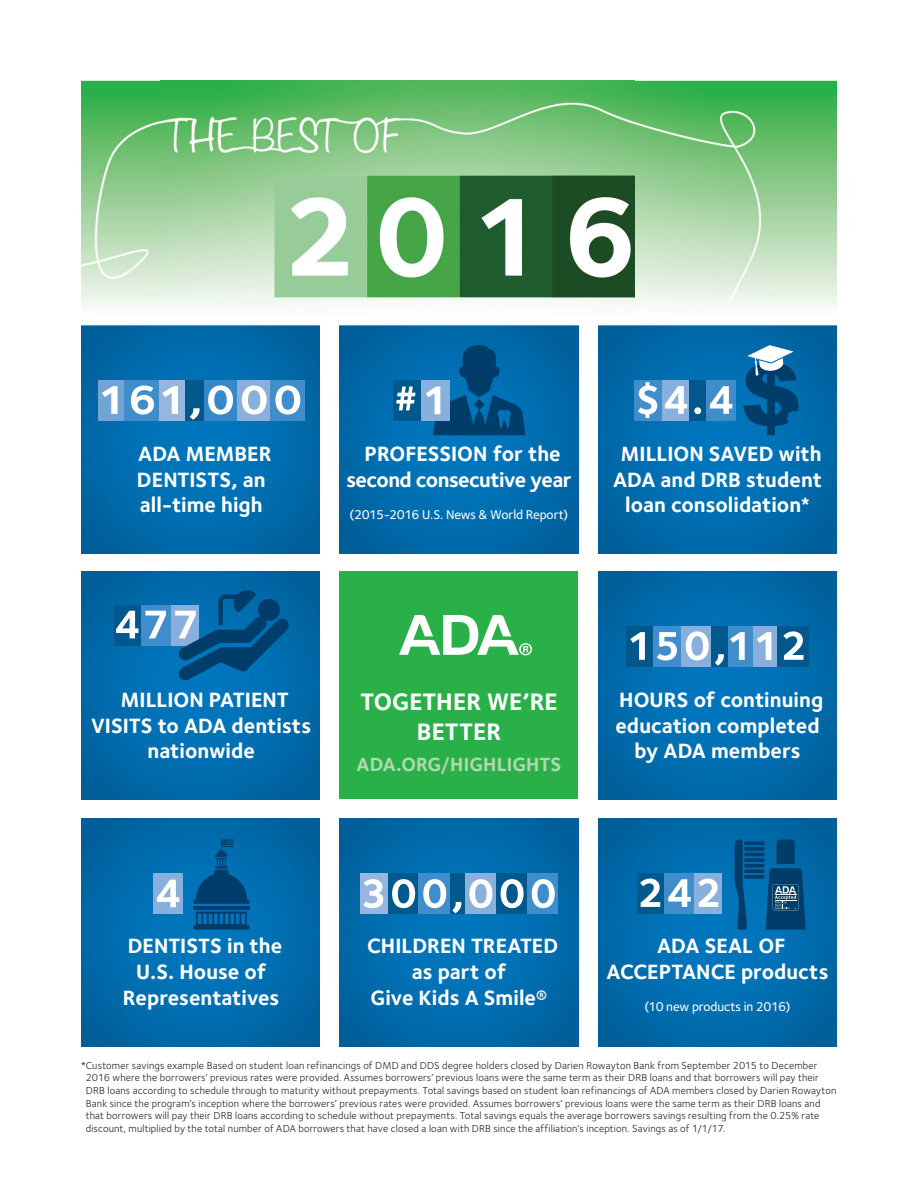
<style>
.page{position:relative;width:918px;height:1188px;background:#fff}
.page>*{position:absolute;margin:0;border:0;box-sizing:border-box;transform-origin:0 0}
.t1{font:700 24.75px/29.7px "Foundry Sterling";letter-spacing:.005em;color:#fff;text-align:center}
.t2{font:700 21.45px/25.7px "Foundry Sterling";color:#fff;text-align:center}
.t3{font:700 21.45px/25.7px "Foundry Sterling";letter-spacing:-.02em;color:#fff;text-align:center}
.t4{font:700 19.8px "Foundry Sterling";color:#b0d8ad}
.t5{font:500 13.2px "Foundry Sterling";letter-spacing:-.01em;color:#fff}
.t6{font:10.5px/12.6px "Foundry Sterling";letter-spacing:.015em;color:#231f20}
</style>
<div class="page">
<svg style="left:82px;top:325px;width:238px;height:228px;background:#006aab"></svg>
<svg style="left:82px;top:571px;width:238px;height:228px;background:#0069aa"></svg>
<svg style="left:82px;top:819px;width:238px;height:228px;background:#006aab"></svg>
<svg style="left:340px;top:325px;width:238px;height:228px;background:#006aaa"></svg>
<svg style="left:340px;top:819px;width:238px;height:228px;background:#006aab"></svg>
<svg style="left:598px;top:325px;width:239px;height:228px;background:#006aab"></svg>
<svg style="left:598px;top:571px;width:239px;height:228px;background:#006aab"></svg>
<div style="left:340px;top:571px;width:238px;height:228px;background:#2ab049"></div>
<svg style="left:598px;top:819px;width:239px;height:228px;background:#006aab"></svg>
<img style="left:160px;top:80px;width:474px;height:234px">
<img style="left:81px;top:81px;width:756px;height:222px">
<svg style="left:399px;top:615px;width:133px;height:40px"></svg>
<div style="left:98px;top:380px;width:27px;height:41px;background:#73a4d6"></div>
<div style="left:125px;top:380px;width:34px;height:41px;background:#3f8dcb"></div>
<div style="left:159px;top:380px;width:26px;height:41px;background:#95b6df"></div>
<div style="left:185px;top:380px;width:20px;height:41px;background:#00588d"></div>
<div style="left:205px;top:380px;width:32px;height:40px;background:#3589c9"></div>
<div style="left:237px;top:380px;width:33px;height:40px;background:#89b0dc"></div>
<div style="left:270px;top:380px;width:35px;height:40px;background:#3f8dcb"></div>
<svg style="left:102px;top:385px;width:198px;height:35px"></svg>
<div style="left:626px;top:626px;width:28px;height:41px;background:#00588d"></div>
<div style="left:653px;top:626px;width:28px;height:41px;background:#3f8dcb"></div>
<div style="left:681px;top:626px;width:31px;height:41px;background:#89b0dc"></div>
<div style="left:712px;top:626px;width:16px;height:41px;background:#00588d"></div>
<div style="left:728px;top:626px;width:25px;height:41px;background:#3f8dcb"></div>
<div style="left:753px;top:626px;width:25px;height:41px;background:#89b0dc"></div>
<div style="left:778px;top:626px;width:31px;height:41px;background:#00588d"></div>
<svg style="left:630px;top:631px;width:174px;height:35px"></svg>
<div style="left:360px;top:874px;width:28px;height:40px;background:#95b6df"></div>
<div style="left:388px;top:874px;width:30px;height:40px;background:#00588d"></div>
<div style="left:418px;top:874px;width:32px;height:40px;background:#3f8dcb"></div>
<div style="left:450px;top:874px;width:15px;height:40px;background:#00588d"></div>
<div style="left:465px;top:874px;width:31px;height:40px;background:#89b0dc"></div>
<div style="left:496px;top:874px;width:31px;height:40px;background:#00588d"></div>
<div style="left:527px;top:874px;width:31px;height:40px;background:#3f8dcb"></div>
<svg style="left:363px;top:879px;width:192px;height:34px"></svg>
<div style="left:637px;top:874px;width:27px;height:40px;background:#00588d"></div>
<div style="left:664px;top:874px;width:30px;height:40px;background:#3f8dcb"></div>
<div style="left:694px;top:874px;width:28px;height:40px;background:#89b0dc"></div>
<svg style="left:640px;top:879px;width:78px;height:28px"></svg>
<div style="left:393px;top:380px;width:28px;height:41px;background:#00588d"></div>
<svg style="left:396px;top:345px;width:130px;height:90px;background:#14679e"></svg>
<div style="left:114px;top:605px;width:27px;height:40px;background:#00588d"></div>
<svg style="left:116px;top:590px;width:173px;height:90px;background:#186da5"></svg>
<div style="left:634px;top:380px;width:28px;height:41px;background:#3f8dcb"></div>
<div style="left:662px;top:380px;width:28px;height:41px;background:#89b0dc"></div>
<div style="left:690px;top:380px;width:16px;height:41px;background:#00588d"></div>
<div style="left:706px;top:380px;width:30px;height:41px;background:#3f8dcb"></div>
<svg style="left:638px;top:382px;width:94px;height:36px"></svg>
<svg style="left:743px;top:345px;width:56px;height:90px;background:#1f6a9b"></svg>
<svg style="left:735px;top:839px;width:71px;height:91px;background:#07568b"></svg>
<div style="left:153px;top:874px;width:30px;height:40px;background:#89b0dc"></div>
<svg style="left:157px;top:880px;width:22px;height:27px"></svg>
<svg style="left:193px;top:839px;width:57px;height:65px;background:#005993"></svg>
<svg style="left:193px;top:912px;width:57px;height:18px"></svg>
<hr style="left:193px;top:906px;width:57px;height:4px;background:#003d6a">
<h2 class="t2" style="left:137px;top:440px;width:136px;text-align:left">ADA MEMBER<br>DENTISTS, an all-time high</h2>
<h2 class="t3" style="left:346px;top:440px;width:227px">PROFESSION for the second consecutive year</h2>
<p class="t5" style="left:350px;top:505px;width:220px">(2015-2016 U.S. News &amp; World Report)</p>
<h2 class="t2" style="left:613px;top:440px;width:211px">MILLION SAVED with<br>ADA and DRB student loan consolidation*</h2>
<h2 class="t2" style="left:91px;top:686px;width:222px">MILLION PATIENT<br>VISITS to ADA dentists nationwide</h2>
<h1 class="t1" style="left:360px;top:686px;width:199px">TOGETHER WE’RE<br>BETTER</h1>
<h3 class="t4" style="left:357px;top:751px;width:206px">ADA.ORG/HIGHLIGHTS</h3>
<h2 class="t2" style="left:615px;top:686px;width:209px">HOURS of continuing education completed by ADA members</h2>
<h2 class="t2" style="left:123px;top:933px;width:161px">DENTISTS in the<br>U.S. House of<br>Representatives</h2>
<h2 class="t2" style="left:367px;top:933px;width:193px">CHILDREN TREATED as part of<br>Give Kids A Smile®</h2>
<h2 class="t2" style="left:607px;top:933px;width:224px">ADA SEAL OF<br>ACCEPTANCE products</h2>
<p class="t5" style="left:644px;top:998px;width:148px">(10 new products in 2016)</p>
<p class="t6" style="left:86px;top:1059px;width:752px;text-indent:-5px">* Customer savings example Based on student loan refinancings of DMD and DDS degree holders closed by Darien Rowayton Bank from September 2015 to December 2016 where the borrowers’ previous rates were provided. Assumes borrowers’ previous loans were the same term as their DRB loans and that borrowers will pay their DRB loans according to schedule through to maturity without prepayments. Total savings based on student loan refinancings of ADA members closed by Darien Rowayton Bank since the program’s inception where the borrowers’ previous rates were provided. Assumes borrowers’ previous loans were the same term as their DRB loans and that borrowers will pay their DRB loans according to schedule without prepayments. Total savings equals the average borrowers savings resulting from the 0.25% rate discount, multiplied by the total number of ADA borrowers that have closed a loan with DRB since the affiliation’s inception. Savings as of 1/1/17.</p>
</div>
